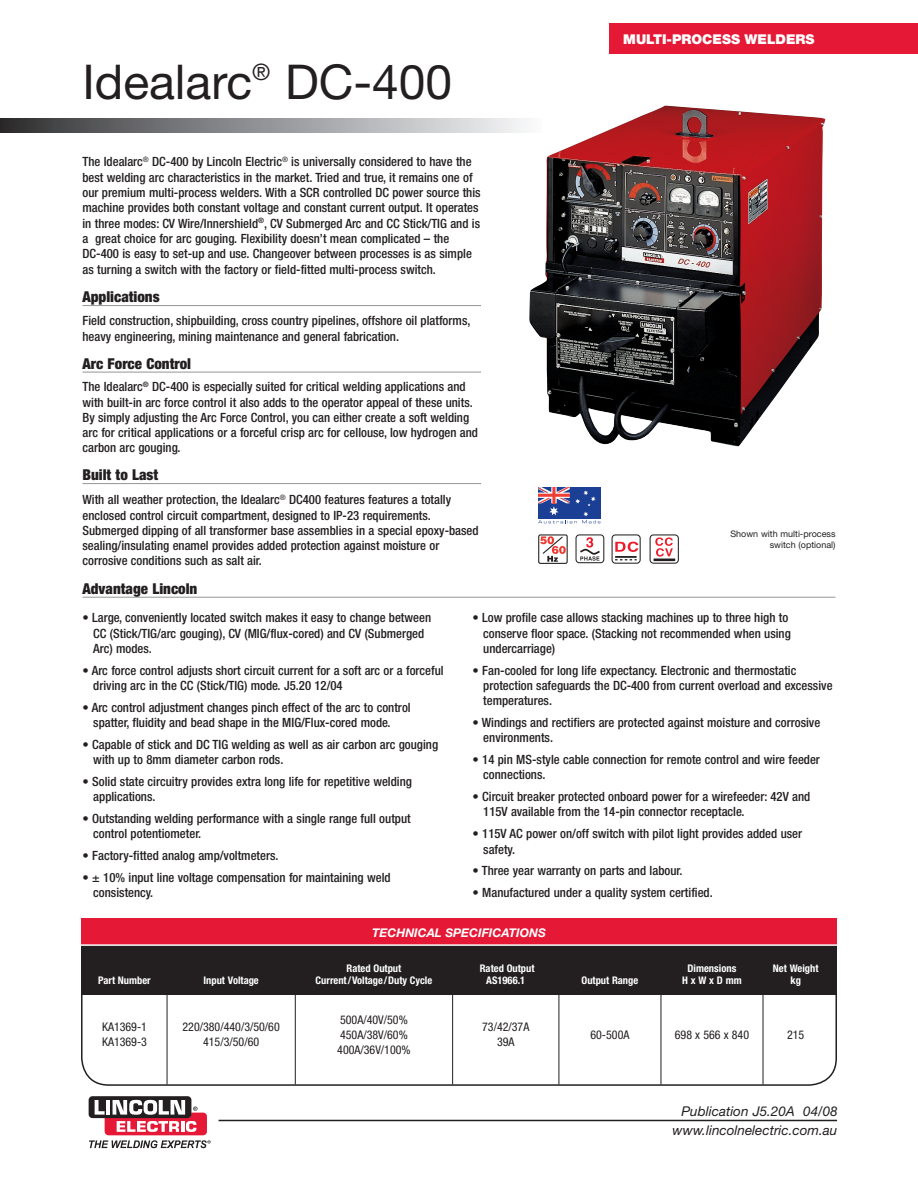
<style>
.page{position:relative;width:918px;height:1188px;background:#fff}
.page>*{position:absolute;margin:0;border:0;box-sizing:border-box;transform-origin:0 0}
.t1{font:48px "Helvetica Neue";color:#231f20}
.t2{font:900 condensed 15px "Helvetica Neue";color:#231f20}
.t3{font:italic 13.5px "Helvetica Neue";color:#231f20}
.Page_header{font:900 13.5px "Helvetica Neue";color:#fff}
.Body_Copy_Leading{font:500 condensed 12.75px/15.3px "Helvetica Neue";color:#231f20}
.Order_Form_Copy{font:condensed 12px "Helvetica Neue";color:#231f20}
.t4{font:italic 700 12px "Helvetica Neue";color:#fff}
.t5{font:700 condensed 10.5px/12px "Helvetica Neue";color:#fff;text-align:center}
._1_caption_right{font:9px/10.8px "Helvetica Neue";color:#231f20;text-align:right}
</style>
<div class="page">
<hr style="left:82px;top:597px;width:754px;height:1px;background:#939598">
<div style="left:609px;top:23px;width:309px;height:31px;background:#e51836"></div>
<svg style="left:0;top:119px;width:525px;height:14px"></svg>
<hr style="left:219px;top:1120px;width:618px;height:1px;background:#231f20">
<div style="left:81px;top:946px;width:756px;height:140px;border:2px solid #231f20;border-radius:27px"></div>
<div style="left:81px;top:945px;width:756px;height:49px;background:#231f20"></div>
<div style="left:81px;top:918px;width:756px;height:27px;background:#e51836"></div>
<hr style="left:81px;top:944px;width:756px;height:2px;background:#fff">
<hr style="left:82px;top:305px;width:399px;height:1px;background:#939598">
<hr style="left:82px;top:372px;width:399px;height:1px;background:#939598">
<hr style="left:82px;top:483px;width:399px;height:1px;background:#939598">
<hr style="left:167px;top:990px;width:1px;height:94px;background:#231f20">
<hr style="left:295px;top:990px;width:1px;height:94px;background:#231f20">
<hr style="left:452px;top:990px;width:1px;height:94px;background:#231f20">
<hr style="left:559px;top:990px;width:1px;height:94px;background:#231f20">
<hr style="left:661px;top:990px;width:1px;height:94px;background:#231f20">
<hr style="left:763px;top:990px;width:1px;height:94px;background:#231f20">
<img style="left:529px;top:118px;width:296px;height:328px">
<div style="left:538px;top:534px;width:30px;height:30px;border:1px solid #231f20;border-radius:2px"></div>
<svg style="left:540px;top:535px;width:26px;height:27px"></svg>
<div style="left:612px;top:534px;width:29px;height:30px;border:1px solid #231f20;border-radius:3px"></div>
<hr style="left:615px;top:556px;width:22px;height:2px;background:#231f20">
<svg style="left:615px;top:559px;width:22px;height:1px"></svg>
<svg style="left:615px;top:542px;width:23px;height:10px"></svg>
<svg style="left:650px;top:535px;width:28px;height:28px"></svg>
<div style="left:650px;top:534px;width:29px;height:30px;border:1px solid #231f20;border-radius:3px"></div>
<hr style="left:654px;top:559px;width:21px;height:2px;background:#231f20">
<svg style="left:655px;top:537px;width:18px;height:20px"></svg>
<div style="left:576px;top:534px;width:28px;height:29px;border:1px solid #231f20;border-radius:3px"></div>
<svg style="left:580px;top:537px;width:20px;height:24px"></svg>
<svg style="left:538px;top:523px;width:63px;height:1px"></svg>
<svg style="left:538px;top:487px;width:63px;height:36px"></svg>
<div style="left:89px;top:1096px;width:102px;height:22px;background:#231f20;border-radius:4px"></div>
<svg style="left:89px;top:1100px;width:122px;height:48px"></svg>
<p class="t1" style="left:82px;top:53px;width:371px">Idealarc<sup>®</sup> DC-400</p>
<p class="Body_Copy_Leading" style="left:82px;top:154px;width:400px">The Idealarc<sup>®</sup> DC-400 by Lincoln Electric<sup>®</sup> is universally considered to have the best welding arc characteristics in the market. Tried and true, it remains one of our premium multi-process welders. With a SCR controlled DC power source this machine provides both constant voltage and constant current output. It operates in three modes: CV Wire/Innershield<sup>®</sup>, CV Submerged Arc and CC Stick/TIG and is a great choice for arc gouging. Flexibility doesn’t mean complicated – the DC-400 is easy to set-up and use. Changeover between processes is as simple as turning a switch with the factory or field-fitted multi-process switch.</p>
<p class="t2" style="left:82px;top:288px;width:79px">Applications</p>
<p class="Body_Copy_Leading" style="left:82px;top:312px;width:390px;line-height:16.2px">Field construction, shipbuilding, cross country pipelines, offshore oil platforms, heavy engineering, mining maintenance and general fabrication.</p>
<p class="t2" style="left:82px;top:354px;width:110px">Arc Force Control</p>
<p class="Body_Copy_Leading" style="left:82px;top:379px;width:397px">The Idealarc<sup>®</sup> DC-400 is especially suited for critical welding applications and with built-in arc force control it also adds to the operator appeal of these units.<br>By simply adjusting the Arc Force Control, you can either create a soft welding arc for critical applications or a forceful crisp arc for cellouse, low hydrogen and carbon arc gouging.</p>
<p class="t2" style="left:82px;top:466px;width:77px">Built to Last</p>
<p class="Body_Copy_Leading" style="left:82px;top:492px;width:398px">With all weather protection, the Idealarc<sup>®</sup> DC400 features features a totally enclosed control circuit compartment, designed to IP-23 requirements.<br>Submerged dipping of all transformer base assemblies in a special epoxy-based sealing/insulating enamel provides added protection against moisture or corrosive conditions such as salt air.</p>
<p class="t2" style="left:82px;top:579px;width:116px">Advantage Lincoln</p>
<p class="Page_header" style="left:623px;top:31px;width:193px">MULTI-PROCESS WELDERS</p>
<p class="_1_caption_right" style="left:730px;top:528px;width:107px">Shown with multi-process switch (optional)</p>
<p class="Body_Copy_Leading" style="left:93px;top:610px;width:339px;text-indent:-11px">• Large, conveniently located switch makes it easy to change between<br>CC (Stick/TIG/arc gouging), CV (MIG/flux-cored) and CV (Submerged<br>Arc) modes.</p>
<p class="Body_Copy_Leading" style="left:93px;top:662px;width:352px;text-indent:-11px">• Arc force control adjusts short circuit current for a soft arc or a forceful driving arc in the CC (Stick/TIG) mode. J5.20 12/04</p>
<p class="Body_Copy_Leading" style="left:93px;top:699px;width:319px;text-indent:-11px">• Arc control adjustment changes pinch effect of the arc to control spatter, fluidity and bead shape in the MIG/Flux-cored mode.</p>
<p class="Body_Copy_Leading" style="left:93px;top:736px;width:346px;text-indent:-11px">• Capable of stick and DC TIG welding as well as air carbon arc gouging with up to 8mm diameter carbon rods.</p>
<p class="Body_Copy_Leading" style="left:93px;top:773px;width:320px;text-indent:-11px">• Solid state circuitry provides extra long life for repetitive welding applications.</p>
<p class="Body_Copy_Leading" style="left:93px;top:811px;width:319px;text-indent:-11px">• Outstanding welding performance with a single range full output control potentiometer.</p>
<p class="Body_Copy_Leading" style="left:82px;top:848px;width:198px">• Factory-fitted analog amp/voltmeters.</p>
<p class="Body_Copy_Leading" style="left:93px;top:869px;width:299px;text-indent:-11px">• ± 10% input line voltage compensation for maintaining weld consistency.</p>
<p class="Body_Copy_Leading" style="left:483px;top:610px;width:309px;text-indent:-11px">• Low profile case allows stacking machines up to three high to conserve floor space. (Stacking not recommended when using undercarriage)</p>
<p class="Body_Copy_Leading" style="left:483px;top:662px;width:351px;text-indent:-11px">• Fan-cooled for long life expectancy. Electronic and thermostatic protection safeguards the DC-400 from current overload and excessive temperatures.</p>
<p class="Body_Copy_Leading" style="left:483px;top:715px;width:338px;text-indent:-11px">• Windings and rectifiers are protected against moisture and corrosive environments.</p>
<p class="Body_Copy_Leading" style="left:483px;top:752px;width:338px;text-indent:-11px">• 14 pin MS-style cable connection for remote control and wire feeder connections.</p>
<p class="Body_Copy_Leading" style="left:483px;top:789px;width:329px;text-indent:-11px">• Circuit breaker protected onboard power for a wirefeeder: 42V and<br>115V available from the 14-pin connector receptacle.</p>
<p class="Body_Copy_Leading" style="left:483px;top:826px;width:320px;text-indent:-11px">• 115V AC power on/off switch with pilot light provides added user safety.</p>
<p class="Body_Copy_Leading" style="left:472px;top:863px;width:211px">• Three year warranty on parts and labour.</p>
<p class="Body_Copy_Leading" style="left:472px;top:885px;width:242px">• Manufactured under a quality system certified.</p>
<p class="t5" style="left:98px;top:974px;width:54px">Part Number</p>
<p class="t5" style="left:203px;top:974px;width:57px">Input Voltage</p>
<p class="Order_Form_Copy" style="left:102px;top:1020px;width:47px">KA1369-1</p>
<p class="Order_Form_Copy" style="left:102px;top:1035px;width:47px">KA1369-3</p>
<p class="Order_Form_Copy" style="left:183px;top:1020px;width:99px">220/380/440/3/50/60</p>
<p class="Order_Form_Copy" style="left:203px;top:1035px;width:58px">415/3/50/60</p>
<p class="t4" style="left:372px;top:925px;width:175px">TECHNICAL SPECIFICATIONS</p>
<p class="t5" style="left:316px;top:962px;width:118px">Rated Output<br>Current/Voltage/Duty Cycle</p>
<p class="t5" style="left:480px;top:962px;width:56px">Rated Output<br>AS1966.1</p>
<p class="Order_Form_Copy" style="left:340px;top:1013px;width:69px">500A/40V/50%</p>
<p class="Order_Form_Copy" style="left:340px;top:1028px;width:69px">450A/38V/60%</p>
<p class="Order_Form_Copy" style="left:337px;top:1043px;width:75px">400A/36V/100%</p>
<p class="Order_Form_Copy" style="left:482px;top:1020px;width:49px">73/42/37A</p>
<p class="Order_Form_Copy" style="left:497px;top:1035px;width:19px">39A</p>
<p class="t5" style="left:582px;top:974px;width:58px">Output Range</p>
<p class="t5" style="left:682px;top:962px;width:61px">Dimensions<br>H x W x D mm</p>
<p class="t5" style="left:773px;top:962px;width:47px">Net Weight kg</p>
<p class="Order_Form_Copy" style="left:590px;top:1028px;width:41px">60-500A</p>
<p class="Order_Form_Copy" style="left:675px;top:1028px;width:76px">698 x 566 x 840</p>
<p class="Order_Form_Copy" style="left:787px;top:1028px;width:19px">215</p>
<p class="t3" style="left:682px;top:1103px;width:158px">Publication J5.20A 04/08</p>
<p class="t3" style="left:673px;top:1122px;width:166px">www.lincolnelectric.com.au</p>
</div>
